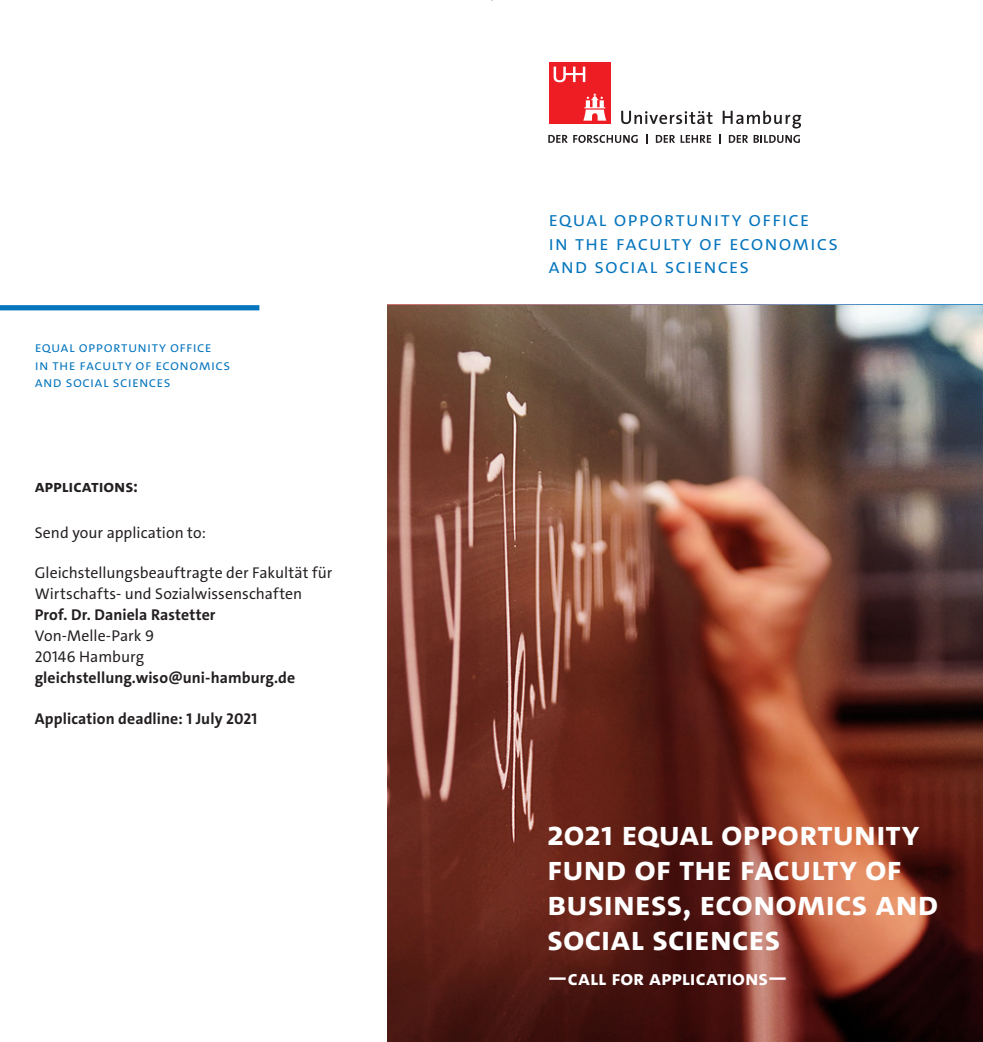
<style>
.page{position:relative;width:983px;height:1042px;background:#fff}
.page>*{position:absolute;margin:0;border:0;box-sizing:border-box;transform-origin:0 0}
.t1{font:700 35px/35px "The Sans UHH Caps";letter-spacing:-.01em;color:#fff}
.t2{font:300 21px/23.6px "The Sans UHH Caps";letter-spacing:.045em;color:#0575bd}
.subheading{font:700 21px "The Sans UHH Caps";color:#fff}
.t3{font:700 17.5px "The Sans UHH Caps";letter-spacing:-.005em;color:#231f20}
.p__Rückseite{font:15.75px/21px "The Sans UHH";color:#231f20}
.p__Rückseite-2{font:700 15.75px "The Sans UHH";letter-spacing:.005em;color:#231f20}
.Absatzformat_1{font:700 15.75px "The Sans UHH";letter-spacing:.005em;color:#231f20}
.t4{font:300 14.88px/17.5px "The Sans UHH Caps";letter-spacing:.025em;color:#0575bd}
</style>
<div class="page">
<svg style="left:621px;top:111px;width:91px;height:13px"></svg>
<svg style="left:722px;top:111px;width:79px;height:17px"></svg>
<div style="left:548px;top:62px;width:62px;height:62px;background:#ee1d23"></div>
<svg style="left:583px;top:93px;width:23px;height:28px"></svg>
<svg style="left:553px;top:67px;width:32px;height:15px"></svg>
<svg style="left:548px;top:135px;width:19px;height:8px"></svg>
<svg style="left:573px;top:135px;width:64px;height:8px"></svg>
<svg style="left:655px;top:135px;width:56px;height:8px"></svg>
<svg style="left:728px;top:135px;width:71px;height:8px"></svg>
<div style="left:0;top:305px;width:259px;height:5px;background:#0575bd"></div>
<img style="left:387px;top:304px;width:595px;height:738px">
<p class="t4" style="left:35px;top:339px;width:197px">Equal Opportunity Office<br>in the Faculty of Economics and Social Sciences</p>
<p class="t3" style="left:35px;top:475px;width:105px">Applications:</p>
<p class="p__Rückseite" style="left:35px;top:522px;width:173px">Send your application to:</p>
<p class="p__Rückseite" style="left:35px;top:563px;width:299px">Gleichstellungsbeauftragte der Fakultät für<br>Wirtschafts- und Sozialwissenschaften</p>
<p class="p__Rückseite-2" style="left:35px;top:605px;width:182px">Prof. Dr. Daniela Rastetter</p>
<p class="p__Rückseite" style="left:35px;top:626px;width:121px">Von-Melle-Park 9</p>
<p class="p__Rückseite" style="left:35px;top:647px;width:111px">20146 Hamburg</p>
<p class="p__Rückseite-2" style="left:35px;top:668px;width:262px">gleichstellung.wiso@uni-hamburg.de</p>
<p class="Absatzformat_1" style="left:35px;top:709px;width:224px">Application deadline: 1 July 2021</p>
<h2 class="t2" style="left:548px;top:207px;width:291px">Equal Opportunity Office<br>in the Faculty of Economics and Social Sciences</h2>
<h1 class="t1" style="left:547px;top:815px;width:392px">2021 Equal Opportunity<br>Fund of the Faculty of<br>Business, Economics and<br>Social Sciences</h1>
<p class="subheading" style="left:547px;top:964px;width:243px">—Call for applications—</p>
</div>
